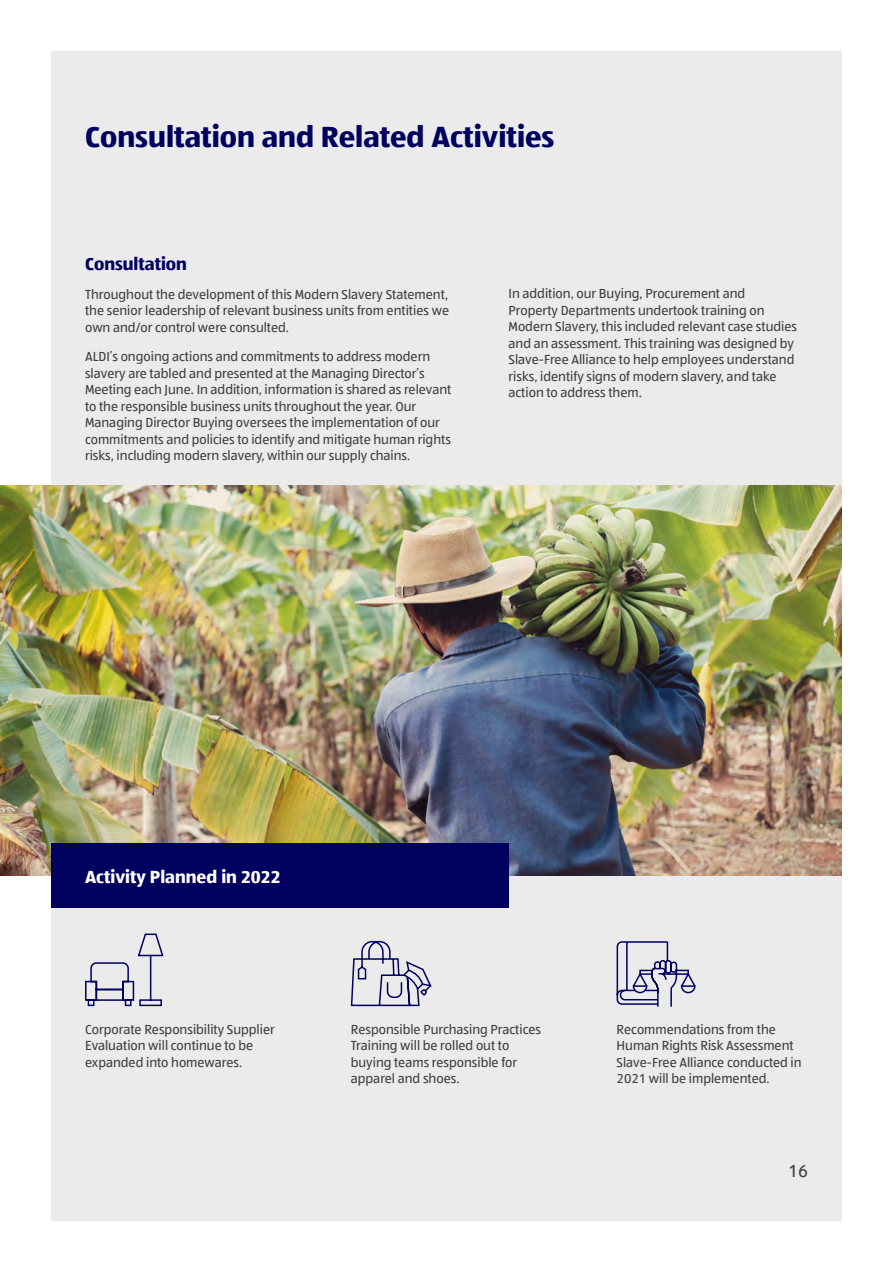
<style>
.page{position:relative;width:893px;height:1263px;background:#fff}
.page>*{position:absolute;margin:0;border:0;box-sizing:border-box;transform-origin:0 0}
.Heading_1{font:700 30px "ALDISUED Office";color:#00005f}
.Callout{font:700 18px "ALDISUED Office";color:#fff}
.Sub-title_Blue{font:700 18px "ALDISUED Office";color:#00005f}
.t1{font:18px "ALDISUED Office";color:#414042}
.Body{font:13.5px/16.5px "ALDISUED Office";color:#414042}
</style>
<div class="page">
<div style="left:51px;top:51px;width:791px;height:1169px;background:#ebebec"></div>
<img style="left:0;top:486px;width:842px;height:389px">
<div style="left:51px;top:843px;width:458px;height:65px;background:#00005f"></div>
<svg style="left:85px;top:933px;width:79px;height:74px"></svg>
<svg style="left:350px;top:940px;width:82px;height:67px"></svg>
<svg style="left:616px;top:941px;width:80px;height:66px"></svg>
<p class="Heading_1" style="left:85px;top:116px;width:471px">Consultation and Related Activities</p>
<p class="Sub-title_Blue" style="left:85px;top:251px;width:103px">Consultation</p>
<p class="Body" style="left:85px;top:286px;width:366px;text-align:justify">Throughout the development of this Modern Slavery Statement, the senior leadership of relevant business units from entities we own and/or control were consulted.</p>
<p class="Body" style="left:85px;top:348px;width:368px">ALDI’s ongoing actions and commitments to address modern slavery are tabled and presented at the Managing Director’s Meeting each June. In addition, information is shared as relevant to the responsible business units throughout the year. Our Managing Director Buying oversees the implementation of our commitments and policies to identify and mitigate human rights risks, including modern slavery, within our supply chains.</p>
<p class="Body" style="left:509px;top:285px;width:290px">In addition, our Buying, Procurement and Property Departments undertook training on Modern Slavery, this included relevant case studies and an assessment. This training was designed by Slave-Free Alliance to help employees understand risks, identify signs of modern slavery, and take action to address them.</p>
<p class="Callout" style="left:85px;top:864px;width:197px">Activity Planned in 2022</p>
<p class="Body" style="left:85px;top:1020px;width:191px">Corporate Responsibility Supplier<br>Evaluation will continue to be expanded into homewares.</p>
<p class="Body" style="left:351px;top:1020px;width:192px">Responsible Purchasing Practices<br>Training will be rolled out to buying teams responsible for apparel and shoes.</p>
<p class="Body" style="left:617px;top:1020px;width:187px">Recommendations from the<br>Human Rights Risk Assessment<br>Slave-Free Alliance conducted in<br>2021 will be implemented.</p>
<h2 class="t1" style="left:788px;top:1159px;width:21px">16</h2>
</div>
